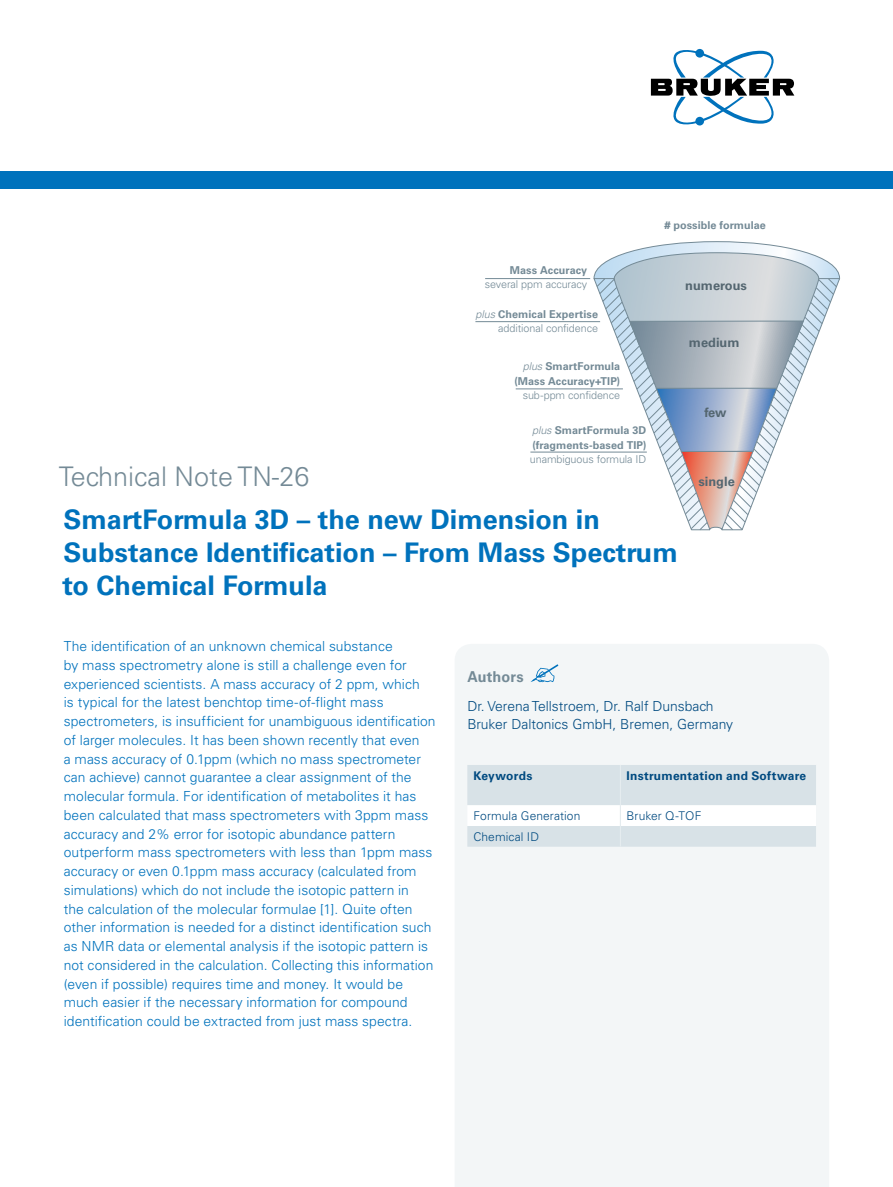
<style>
.page{position:relative;width:893px;height:1187px;background:#fff}
.page>*{position:absolute;margin:0;border:0;box-sizing:border-box;transform-origin:0 0}
.t1{font:700 27px/33px "Univers LT Std";color:#0072bc}
.t2{font:300 27px "Univers LT Std";color:#748a96}
.t3{font:700 15px "Univers LT Std";letter-spacing:.01em;color:#748a96}
.t4{font:300 13.8px/18.8px "Univers LT Std";letter-spacing:.005em;color:#0072bc}
.t5{font:300 13.8px/18.8px "Univers LT Std";color:#004a80}
.t6{font:700 12.9px "Univers LT Std";color:#546670}
.t7{font:300 12px "Univers LT Std";letter-spacing:.01em;color:#004a80}
.t8{font:700 12px "Univers LT Std";letter-spacing:.02em;color:#004a80}
.t9{font:700 10.8px/14.4px "Univers LT Std";color:#748a96;text-align:right}
.t10{font:300 10.8px/14.4px "Univers LT Std";letter-spacing:-.01em;color:#748a96;text-align:right}
.s1{font-style:italic}
.s2{font-weight:700}
.s3{font-weight:300;font-style:italic}
</style>
<div class="page">
<div style="left:0;top:171px;width:893px;height:17px;background:#0072bc"></div>
<svg style="left:651px;top:49px;width:143px;height:76px"></svg>
<svg style="left:594px;top:241px;width:246px;height:289px"></svg>
<hr style="left:485px;top:278px;width:105px;height:1px;background:#748a96">
<hr style="left:475px;top:321px;width:125px;height:1px;background:#748a96">
<hr style="left:516px;top:388px;width:107px;height:1px;background:#748a96">
<hr style="left:530px;top:452px;width:117px;height:1px;background:#748a96">
<div style="left:455px;top:644px;width:374px;height:542px;background:#f3f6f7"></div>
<svg style="left:530px;top:664px;width:28px;height:18px"></svg>
<svg style="left:467px;top:765px;width:349px;height:81px"></svg>
<p class="t9" style="left:664px;top:218px;width:103px"># possible formulae</p>
<p class="t9" style="left:510px;top:263px;width:79px">Mass Accuracy</p>
<p class="t10" style="left:485px;top:277px;width:104px">several ppm accuracy</p>
<p class="t10" style="left:476px;top:307px;width:124px"><span class="s1">plus</span> <span class="s2">Chemical Expertise </span>additional confidence</p>
<p class="t9" style="left:514px;top:359px;width:107px"><span class="s3">plus</span> SmartFormula (Mass Accuracy+TIP)</p>
<p class="t10" style="left:523px;top:388px;width:99px">sub-ppm confidence</p>
<p class="t9" style="left:532px;top:423px;width:116px;text-align:left"><span class="s3">plus</span> SmartFormula 3D (fragments-based TIP)</p>
<p class="t10" style="left:530px;top:452px;width:118px">unambiguous formula ID</p>
<h1 class="t2" style="left:59px;top:460px;width:252px">Technical Note TN-26</h1>
<h1 class="t1" style="left:63px;top:503px;width:617px">SmartFormula 3D – the new Dimension in<br>Substance Identification – From Mass Spectrum to Chemical Formula</h1>
<p class="t6" style="left:685px;top:278px;width:63px">numerous</p>
<p class="t6" style="left:689px;top:335px;width:52px">medium</p>
<p class="t6" style="left:704px;top:405px;width:24px">few</p>
<p class="t6" style="left:698px;top:473px;width:38px">single</p>
<p class="t4" style="left:64px;top:636px;width:373px">The identification of an unknown chemical substance<br>by mass spectrometry alone is still a challenge even for experienced scientists. A mass accuracy of 2 ppm, which<br>is typical for the latest benchtop time-of-flight mass spectrometers, is insufficient for unambiguous identification of larger molecules. It has been shown recently that even<br>a mass accuracy of 0.1ppm (which no mass spectrometer can achieve) cannot guarantee a clear assignment of the molecular formula. For identification of metabolites it has been calculated that mass spectrometers with 3ppm mass accuracy and 2% error for isotopic abundance pattern outperform mass spectrometers with less than 1ppm mass accuracy or even 0.1ppm mass accuracy (calculated from simulations) which do not include the isotopic pattern in<br>the calculation of the molecular formulae [1]. Quite often other information is needed for a distinct identification such as NMR data or elemental analysis if the isotopic pattern is not considered in the calculation. Collecting this information (even if possible) requires time and money. It would be much easier if the necessary information for compound identification could be extracted from just mass spectra.</p>
<p class="t3" style="left:467px;top:668px;width:58px">Authors</p>
<p class="t5" style="left:467px;top:696px;width:267px">Dr. Verena Tellstroem, Dr. Ralf Dunsbach<br>Bruker Daltonics GmbH, Bremen, Germany</p>
<p class="t8" style="left:473px;top:768px;width:60px">Keywords</p>
<p class="t8" style="left:626px;top:768px;width:181px">Instrumentation and Software</p>
<p class="t7" style="left:473px;top:808px;width:109px">Formula Generation</p>
<p class="t7" style="left:626px;top:808px;width:76px">Bruker Q-TOF</p>
<p class="t7" style="left:473px;top:829px;width:67px">Chemical ID</p>
</div>
